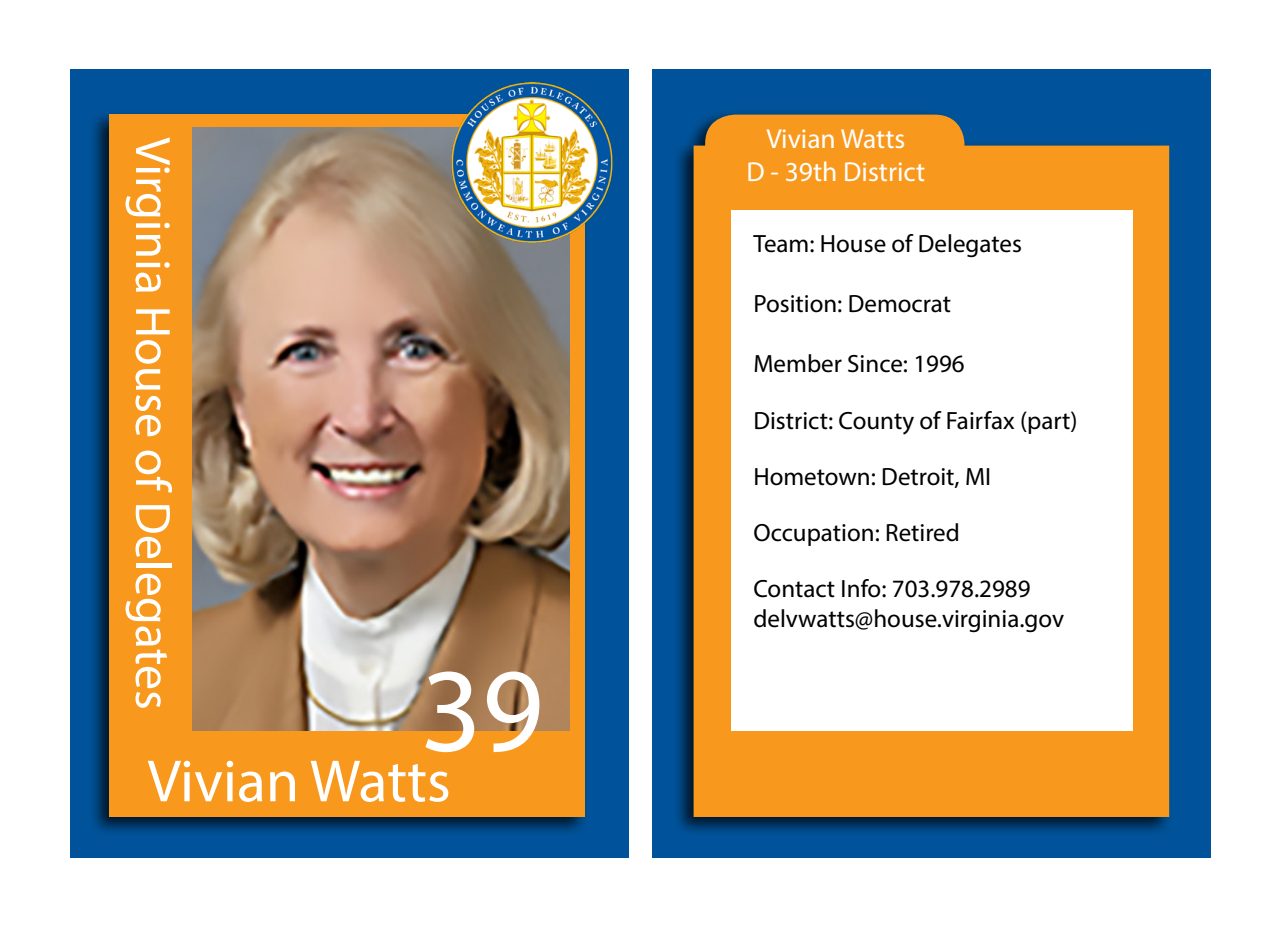
<style>
.page{position:relative;width:1278px;height:928px;background:#fff}
.page>*{position:absolute;margin:0;border:0;box-sizing:border-box;transform-origin:0 0}
.t1{font:120px "Myriad Pro";color:#fff}
.t2{font:60px "Myriad Pro";color:#fff}
.t3{font:50px "Myriad Pro";color:#fff}
.t4{font:27.5px "Myriad Pro";color:#fff}
.t5{font:25px/30px "Myriad Pro";color:#000}
</style>
<div class="page">
<div style="left:70px;top:70px;width:558px;height:788px;background:#00539a"></div>
<div style="left:652px;top:70px;width:559px;height:788px;background:#00539a"></div>
<div style="left:88px;top:109px;width:501px;height:728px;background:#000;opacity:.75"></div>
<div style="left:110px;top:115px;width:475px;height:702px;background:#f8981d"></div>
<img style="left:192px;top:127px;width:377px;height:603px">
<img style="left:450px;top:82px;width:163px;height:162px">
<div style="left:671px;top:109px;width:502px;height:727px;background:#000;opacity:.75"></div>
<svg style="left:693px;top:115px;width:476px;height:702px;background:#e99426"></svg>
<div style="left:731px;top:211px;width:401px;height:519px;background:#fff"></div>
<p class="t3" style="left:184px;top:137px;width:574px;rotate:90deg">Virginia House of Delegates</p>
<p class="t1" style="left:420px;top:636px;width:125px">39</p>
<p class="t2" style="left:147px;top:744px;width:305px">Vivian Watts</p>
<p class="t4" style="left:766px;top:122px;width:140px">Vivian Watts</p>
<p class="t4" style="left:746px;top:155px;width:180px">D - 39th District</p>
<p class="t5" style="left:753px;top:228px;width:270px">Team: House of Delegates</p>
<p class="t5" style="left:753px;top:288px;width:199px">Position: Democrat</p>
<p class="t5" style="left:753px;top:348px;width:213px">Member Since: 1996</p>
<p class="t5" style="left:753px;top:405px;width:326px">District: County of Fairfax (part)</p>
<p class="t5" style="left:753px;top:461px;width:239px">Hometown: Detroit, MI</p>
<p class="t5" style="left:753px;top:517px;width:208px">Occupation: Retired</p>
<p class="t5" style="left:753px;top:573px;width:312px">Contact Info: 703.978.2989 delvwatts@house.virginia.gov</p>
</div>
